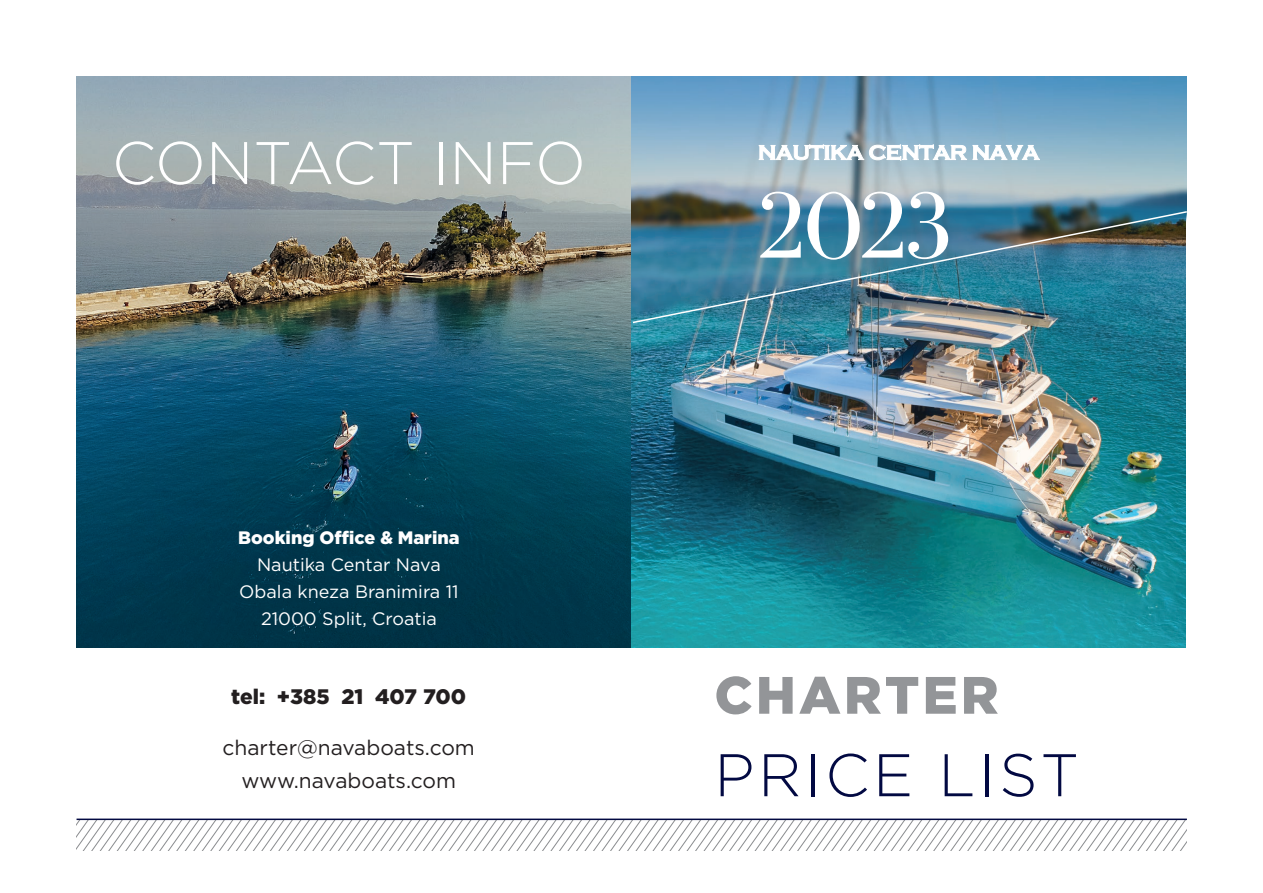
<style>
.page{position:relative;width:1263px;height:893px;background:#fff}
.page>*{position:absolute;margin:0;border:0;box-sizing:border-box;transform-origin:0 0}
.t1{font:90px "Le Jeune Deck";color:#fff}
.t2{font:300 60px "Gotham";color:#fff}
.t3{font:300 60px "Gotham";letter-spacing:.06em;color:#020942}
.t4{font:900 52.5px "Gotham";letter-spacing:.06em;color:#939598}
.t5{font:21px/33px "Gotham";color:#231f20;text-align:center}
.t6{font:900 21px "Gotham";color:#231f20}
.t7{font:18px/27px "Gotham";color:#fff;text-align:center}
.t8{font:900 18px "Gotham";color:#fff}
</style>
<div class="page">
<img style="left:77px;top:77px;width:1109px;height:570px">
<img style="left:631px;top:77px;width:555px;height:266px">
<img style="left:631px;top:210px;width:556px;height:114px">
<svg style="left:759px;top:145px;width:208px;height:15px"></svg>
<svg style="left:973px;top:145px;width:67px;height:15px"></svg>
<svg style="left:77px;top:821px;width:1110px;height:29px"></svg>
<hr style="left:77px;top:819px;width:1110px;height:1px;background:#020942">
<h2 class="t2" style="left:112px;top:125px;width:476px">CONTACT INFO</h2>
<p class="t8" style="left:238px;top:525px;width:223px">Booking Office &amp; Marina</p>
<p class="t7" style="left:239px;top:551px;width:221px">Nautika Centar Nava<br>Obala kneza Branimira 11<br>21000 Split, Croatia</p>
<p class="t6" style="left:231px;top:682px;width:236px">tel: +385 21 407 700</p>
<p class="t5" style="left:222px;top:731px;width:254px">charter@navaboats.com www.navaboats.com</p>
<h1 class="t1" style="left:759px;top:160px;width:194px">2023</h1>
<h3 class="t4" style="left:714px;top:659px;width:286px">CHARTER</h3>
<h2 class="t3" style="left:714px;top:737px;width:366px">PRICE LIST</h2>
</div>
